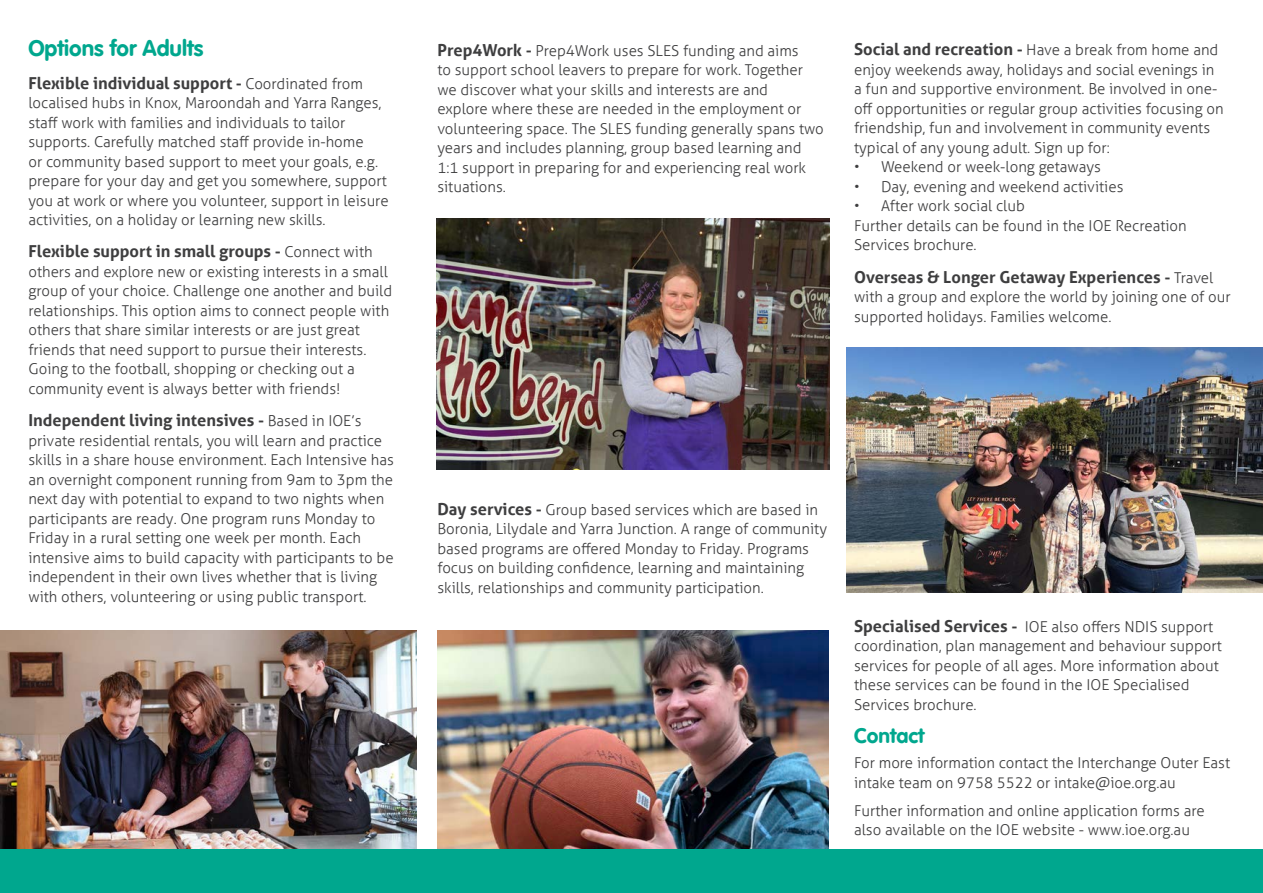
<style>
.page{position:relative;width:1263px;height:893px;background:#fff}
.page>*{position:absolute;margin:0;border:0;box-sizing:border-box;transform-origin:0 0}
.Body_Copy{font:22.5px "VAG Rounded Bold";color:#00a78e}
.Body_Copy-2{font:21px "VAG Rounded Bold";color:#00a78e}
.Body_Copy-3{font:700 16.5px "Aller";color:#3e3e3f}
.Body_Copy-4{font:300 15px/19.5px "Aller";color:#3e3e3f}
.s1{font-weight:300;font-size:15px}
.s2{font-weight:700;font-size:16.5px}
</style>
<div class="page">
<img style="left:437px;top:218px;width:393px;height:252px">
<img style="left:437px;top:630px;width:392px;height:219px">
<img style="left:0;top:630px;width:416px;height:219px">
<div style="left:0;top:849px;width:1263px;height:44px;background:#00a78e"></div>
<img style="left:847px;top:347px;width:416px;height:245px">
<p class="Body_Copy" style="left:28px;top:35px;width:176px">Options for Adults</p>
<p class="Body_Copy-3" style="left:28px;top:73px;width:336px">Flexible individual support - <span class="s1">Coordinated from</span></p>
<p class="Body_Copy-4" style="left:28px;top:93px;width:362px">localised hubs in Knox, Maroondah and Yarra Ranges, staff work with families and individuals to tailor supports. Carefully matched staff provide in-home<br>or community based support to meet your goals, e.g. prepare for your day and get you somewhere, support you at work or where you volunteer, support in leisure activities, on a holiday or learning new skills.</p>
<p class="Body_Copy-3" style="left:28px;top:241px;width:346px">Flexible support in small groups - <span class="s1">Connect with</span></p>
<p class="Body_Copy-4" style="left:28px;top:262px;width:365px">others and explore new or existing interests in a small group of your choice. Challenge one another and build relationships. This option aims to connect people with others that share similar interests or are just great friends that need support to pursue their interests.<br>Going to the football, shopping or checking out a community event is always better with friends!</p>
<p class="Body_Copy-3" style="left:28px;top:410px;width:335px">Independent living intensives - <span class="s1">Based in IOE’s</span></p>
<p class="Body_Copy-4" style="left:28px;top:431px;width:367px">private residential rentals, you will learn and practice skills in a share house environment. Each Intensive has an overnight component running from 9am to 3pm the next day with potential to expand to two nights when participants are ready. One program runs Monday to Friday in a rural setting one week per month. Each intensive aims to build capacity with participants to be independent in their own lives whether that is living with others, volunteering or using public transport.</p>
<p class="Body_Copy-4" style="left:437px;top:41px;width:388px"><span class="s2">Prep4Work -</span> Prep4Work uses SLES funding and aims<br>to support school leavers to prepare for work. Together we discover what your skills and interests are and<br>explore where these are needed in the employment or volunteering space. The SLES funding generally spans two years and includes planning, group based learning and 1:1 support in preparing for and experiencing real work situations.</p>
<p class="Body_Copy-4" style="left:854px;top:40px;width:371px"><span class="s2">Social and recreation -</span> Have a break from home and enjoy weekends away, holidays and social evenings in a fun and supportive environment. Be involved in one&shy;off opportunities or regular group activities focusing on friendship, fun and involvement in community events typical of any young adult. Sign up for:</p>
<p class="Body_Copy-4" style="left:854px;top:157px;width:249px">• Weekend or week-long getaways</p>
<p class="Body_Copy-4" style="left:854px;top:177px;width:271px">• Day, evening and weekend activities</p>
<p class="Body_Copy-4" style="left:854px;top:196px;width:172px">• After work social club</p>
<p class="Body_Copy-4" style="left:854px;top:216px;width:334px">Further details can be found in the IOE Recreation<br>Services brochure.</p>
<p class="Body_Copy-3" style="left:854px;top:267px;width:361px">Overseas &amp; Longer Getaway Experiences - <span class="s1">Travel</span></p>
<p class="Body_Copy-4" style="left:854px;top:287px;width:378px">with a group and explore the world by joining one of our supported holidays. Families welcome.</p>
<p class="Body_Copy-4" style="left:437px;top:500px;width:391px"><span class="s2">Day services -</span> Group based services which are based in Boronia, Lilydale and Yarra Junction. A range of community based programs are offered Monday to Friday. Programs focus on building confidence, learning and maintaining skills, relationships and community participation.</p>
<p class="Body_Copy-4" style="left:854px;top:616px;width:369px"><span class="s2">Specialised Services -</span> IOE also offers NDIS support coordination, plan management and behaviour support services for people of all ages. More information about these services can be found in the IOE Specialised Services brochure.</p>
<p class="Body_Copy-2" style="left:854px;top:723px;width:72px">Contact</p>
<p class="Body_Copy-4" style="left:854px;top:753px;width:378px">For more information contact the Interchange Outer East intake team on 9758 5522 or intake@ioe.org.au</p>
<p class="Body_Copy-4" style="left:854px;top:801px;width:352px">Further information and online application forms are also available on the IOE website - www.ioe.org.au</p>
</div>
